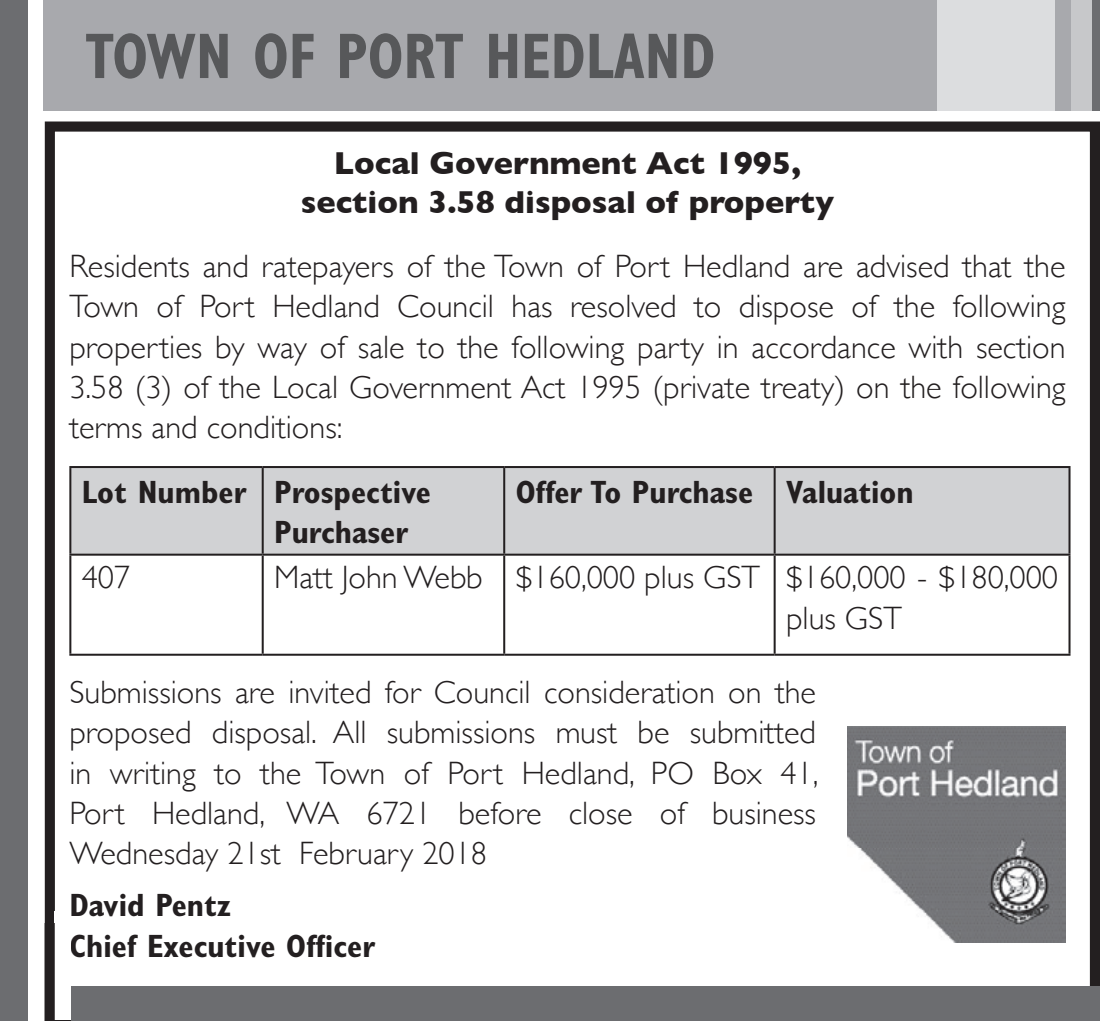
<style>
.page{position:relative;width:1100px;height:1021px;background:#fff}
.page>*{position:absolute;margin:0;border:0;box-sizing:border-box;transform-origin:0 0}
.t1{font:700 condensed 64.8px "Gill Sans";color:#57585a;scale:.9 1}
.t2{font:300 32.4px/40.4px "Gill Sans";color:#231f20;text-align:justify}
.t3{font:700 condensed 32.4px/40.4px "Gill Sans";color:#231f20}
.t4{font:700 32.4px/38.8px "Gill Sans";color:#231f20;text-align:center}
</style>
<div class="page">
<div style="left:0;top:0;width:28px;height:1020px;background:#6c6d70"></div>
<div style="left:45px;top:121px;width:1055px;height:899px;border:10px solid #231f20"></div>
<div style="left:71px;top:468px;width:997px;height:85px;background:#d1d2d4"></div>
<hr style="left:69px;top:466px;width:194px;height:2px;background:#231f20">
<hr style="left:69px;top:468px;width:2px;height:85px;background:#231f20">
<hr style="left:263px;top:466px;width:241px;height:2px;background:#231f20">
<hr style="left:262px;top:468px;width:2px;height:85px;background:#231f20">
<hr style="left:504px;top:466px;width:271px;height:2px;background:#231f20">
<hr style="left:503px;top:468px;width:2px;height:85px;background:#231f20">
<hr style="left:775px;top:466px;width:295px;height:2px;background:#231f20">
<hr style="left:774px;top:468px;width:2px;height:85px;background:#231f20">
<hr style="left:1068px;top:468px;width:2px;height:85px;background:#231f20">
<hr style="left:69px;top:553px;width:194px;height:2px;background:#231f20">
<hr style="left:69px;top:555px;width:2px;height:98px;background:#231f20">
<hr style="left:263px;top:553px;width:241px;height:2px;background:#231f20">
<hr style="left:262px;top:555px;width:2px;height:98px;background:#231f20">
<hr style="left:504px;top:553px;width:271px;height:2px;background:#231f20">
<hr style="left:503px;top:555px;width:2px;height:98px;background:#231f20">
<hr style="left:775px;top:553px;width:295px;height:2px;background:#231f20">
<hr style="left:774px;top:555px;width:2px;height:98px;background:#231f20">
<hr style="left:1068px;top:555px;width:2px;height:98px;background:#231f20">
<hr style="left:69px;top:653px;width:194px;height:2px;background:#231f20">
<hr style="left:263px;top:653px;width:241px;height:2px;background:#231f20">
<hr style="left:504px;top:653px;width:271px;height:2px;background:#231f20">
<hr style="left:775px;top:653px;width:295px;height:2px;background:#231f20">
<div style="left:43px;top:0;width:1055px;height:110px;background:#a8a9ad"></div>
<div style="left:1071px;top:0;width:29px;height:110px;background:#c7c8ca"></div>
<div style="left:938px;top:0;width:117px;height:110px;background:#dcdddf"></div>
<div style="left:1093px;top:0;width:7px;height:110px;background:#6c6d70"></div>
<div style="left:71px;top:986px;width:1029px;height:34px;background:#6c6d70"></div>
<div style="left:55px;top:911px;width:16px;height:108px;background:#fff"></div>
<div style="left:45px;top:923px;width:10px;height:97px;background:#231f20"></div>
<img style="left:847px;top:726px;width:218px;height:216px">
<h1 class="t1" style="left:85px;top:17px;width:702px">TOWN OF PORT HEDLAND</h1>
<p class="t4" style="left:301px;top:143px;width:535px">Local Government Act 1995, section 3.58 disposal of property</p>
<p class="t2" style="left:69px;top:244px;width:998px">Residents and ratepayers of the Town of Port Hedland are advised that the Town of Port Hedland Council has resolved to dispose of the following properties by way of sale to the following party in accordance with section 3.58 (3) of the Local Government Act 1995 (private treaty) on the following terms and conditions:</p>
<p class="t3" style="left:274px;top:471px;width:158px;text-indent:-192px">Lot Number Prospective<br>Purchaser</p>
<p class="t3" style="left:516px;top:471px;width:399px">Offer To Purchase Valuation</p>
<p class="t2" style="left:82px;top:556px;width:50px">407</p>
<p class="t2" style="left:786px;top:556px;width:273px;text-indent:-512px">Matt John Webb $160,000 plus GST $160,000 - $180,000 plus GST</p>
<p class="t2" style="left:69px;top:670px;width:751px">Submissions are invited for Council consideration on the proposed disposal. All submissions must be submitted in writing to the Town of Port Hedland, PO Box 41, Port Hedland, WA 6721 before close of business Wednesday 21st February 2018</p>
<p class="t3" style="left:69px;top:885px;width:307px">David Pentz<br>Chief Executive Officer</p>
</div>
